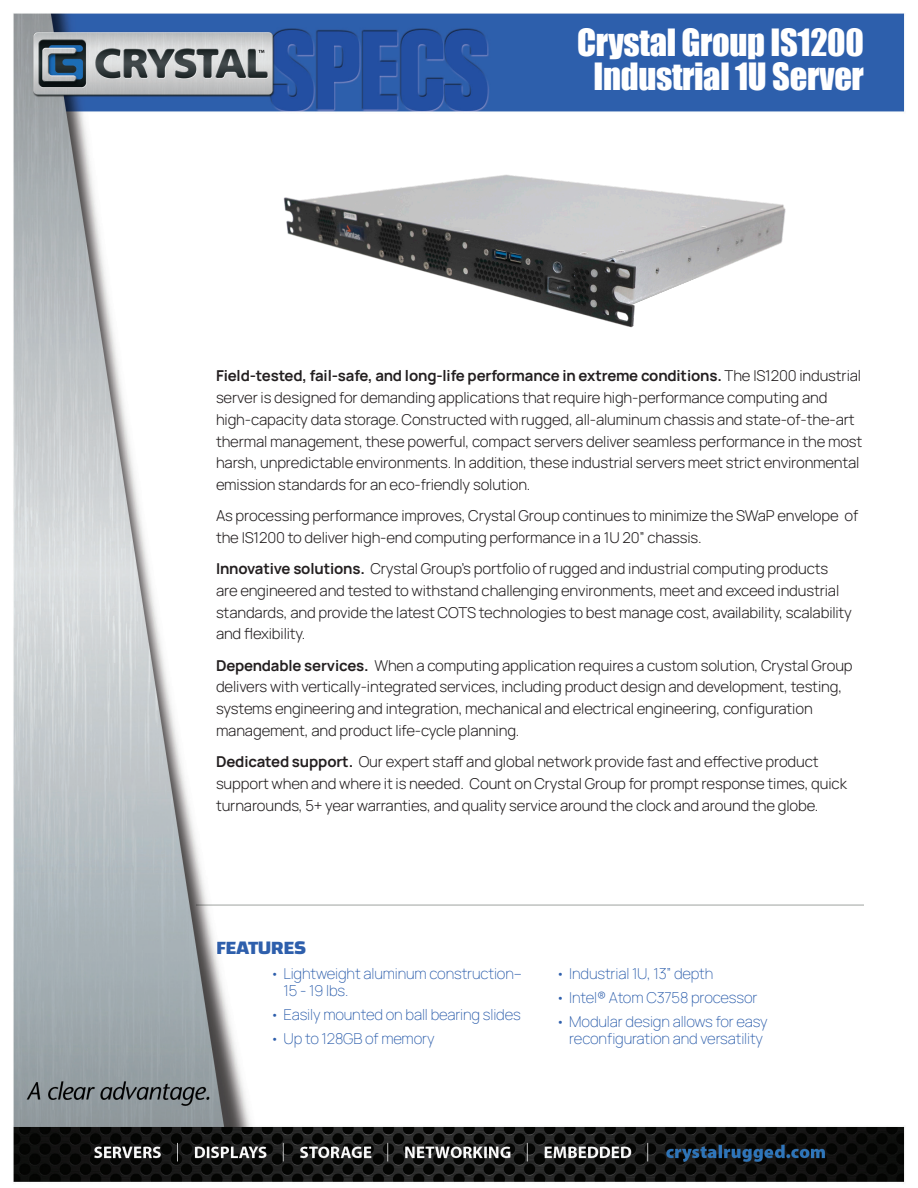
<style>
.page{position:relative;width:918px;height:1188px;background:#fff}
.page>*{position:absolute;margin:0;border:0;box-sizing:border-box;transform-origin:0 0}
.t1{font:34.5px/34.5px "Impact";letter-spacing:-.01em;color:#fff;text-align:center}
.t2{font:700 19.5px "Changa";letter-spacing:-.025em;color:#2e5fac;scale:1.1 1}
.t3{font:300 15px/21.8px "Manrope";letter-spacing:-.01em;color:#231f20}
.t4{font:200 15px/17.2px "Manrope";letter-spacing:-.01em;color:#2e5fac}
.s1{font-weight:700}
</style>
<div class="page">
<img style="left:13px;top:13px;width:892px;height:1169px">
<hr style="left:196px;top:904px;width:668px;height:2px;background:#a9adaa">
<img style="left:258px;top:97px;width:572px;height:339px">
<h1 class="t1" style="left:577px;top:24px;width:288px">Crystal Group IS1200<br>Industrial 1U Server</h1>
<p class="t3" style="left:216px;top:364px;width:648px"><span class="s1">Field-tested, fail-safe, and long-life performance in extreme conditions.</span> The IS1200 industrial server is designed for demanding applications that require high-performance computing and high-capacity data storage. Constructed with rugged, all-aluminum chassis and state-of-the-art thermal management, these powerful, compact servers deliver seamless performance in the most harsh, unpredictable environments. In addition, these industrial servers meet strict environmental emission standards for an eco-friendly solution.</p>
<p class="t3" style="left:216px;top:504px;width:644px">As processing performance improves, Crystal Group continues to minimize the SWaP envelope of the IS1200 to deliver high-end computing performance in a 1U 20” chassis.</p>
<p class="t3" style="left:216px;top:557px;width:637px"><span class="s1">Innovative solutions.</span> Crystal Group’s portfolio of rugged and industrial computing products are engineered and tested to withstand challenging environments, meet and exceed industrial standards, and provide the latest COTS technologies to best manage cost, availability, scalability and flexibility.</p>
<p class="t3" style="left:216px;top:654px;width:638px"><span class="s1">Dependable services.</span> When a computing application requires a custom solution, Crystal Group delivers with vertically-integrated services, including product design and development, testing, systems engineering and integration, mechanical and electrical engineering, configuration management, and product life-cycle planning.</p>
<p class="t3" style="left:216px;top:750px;width:632px"><span class="s1">Dedicated support.</span> Our expert staff and global network provide fast and effective product support when and where it is needed. Count on Crystal Group for prompt response times, quick turnarounds, 5+ year warranties, and quality service around the clock and around the globe.</p>
<h2 class="t2" style="left:216px;top:936px;width:84px">FEATURES</h2>
<p class="t4" style="left:284px;top:964px;width:240px;text-indent:-14px">• Lightweight aluminum construction–<br>15 - 19 lbs.</p>
<p class="t4" style="left:270px;top:1005px;width:252px">• Easily mounted on ball bearing slides</p>
<p class="t4" style="left:270px;top:1029px;width:166px">• Up to 128GB of memory</p>
<p class="t4" style="left:556px;top:964px;width:159px">• Industrial 1U, 13” depth</p>
<p class="t4" style="left:556px;top:988px;width:203px">• Intel® Atom C3758 processor</p>
<p class="t4" style="left:556px;top:1012px;width:213px;text-align:center">• Modular design allows for easy reconfiguration and versatility</p>
</div>
